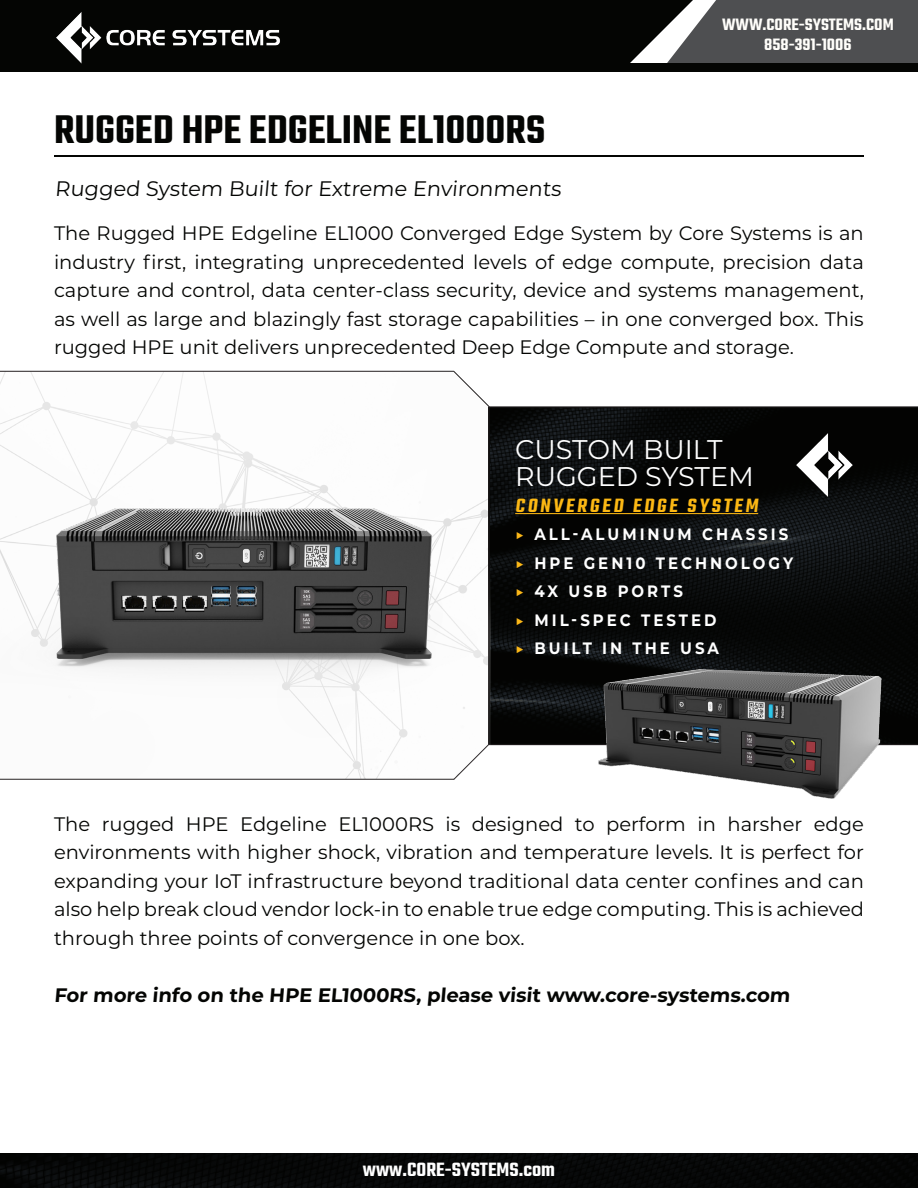
<style>
.page{position:relative;width:918px;height:1188px;background:#fff}
.page>*{position:absolute;margin:0;border:0;box-sizing:border-box;transform-origin:0 0}
.t1{font:600 43.65px "Teko";color:#040503}
.Sub_headline_16{font:27px "Montserrat";color:#fff}
.t2{font:21px "Montserrat";color:#040503}
.t3{font:600 21px "Teko";color:#fff}
.SSP-SB_10{font:600 21px "Teko";color:#fcb814}
.t4{font:19.5px/28.5px "Montserrat";color:#040503;text-align:justify}
.t5{font:700 19.5px "Montserrat";color:#040503}
.t6{font:600 18px "Teko";color:#fffefa}
.CC{font:700 16.5px "Montserrat";letter-spacing:.2em;color:#fff;scale:.91 1}
.SSP-SB_10-2{font:700 16.5px "Montserrat";letter-spacing:.2em;color:#fff;scale:.91 1}
.s1{color:#fcb818}
</style>
<div class="page">
<hr style="left:54px;top:156px;width:810px;height:1px;background:#040503">
<svg style="left:490px;top:407px;width:428px;height:338px;background:#0a0c0c"></svg>
<img style="left:568px;top:580px;width:350px;height:219px">
<img style="left:786px;top:423px;width:78px;height:78px">
<hr style="left:515px;top:513px;width:243px;height:1px;background:#fcb814">
<div style="left:0;top:63px;width:918px;height:9px;background:#040503"></div>
<div style="left:0;top:0;width:340px;height:63px;background:#040503"></div>
<img style="left:56px;top:12px;width:224px;height:51px">
<div style="left:0;top:1154px;width:918px;height:34px;background:#060707"></div>
<hr style="left:0;top:779px;width:454px;height:1px;background:#231f20">
<svg style="left:453px;top:743px;width:67px;height:37px"></svg>
<svg style="left:451px;top:370px;width:70px;height:38px"></svg>
<img style="left:0;top:371px;width:490px;height:407px">
<svg style="left:340px;top:0;width:578px;height:63px;background:#2e2e2e"></svg>
<p class="t6" style="left:722px;top:14px;width:173px">WWW.CORE-SYSTEMS.COM</p>
<p class="t1" style="left:54px;top:103px;width:493px">RUGGED HPE EDGELINE EL1000RS</p>
<p class="t2" style="left:55px;top:174px;width:510px">Rugged System Built for Extreme Environments</p>
<p class="t6" style="left:764px;top:33px;width:89px">858-391-1006</p>
<p class="t4" style="left:54px;top:218px;width:811px">The Rugged HPE Edgeline EL1000 Converged Edge System by Core Systems is an industry first, integrating unprecedented levels of edge compute, precision data capture and control, data center-class security, device and systems management, as well as large and blazingly fast storage capabilities – in one converged box. This rugged HPE unit delivers unprecedented Deep Edge Compute and storage.</p>
<p class="Sub_headline_16" style="left:515px;top:431px;width:209px">CUSTOM BUILT</p>
<p class="Sub_headline_16" style="left:515px;top:458px;width:240px">RUGGED SYSTEM</p>
<p class="SSP-SB_10" style="left:515px;top:492px;width:248px">CONVERGED EDGE SYSTEM</p>
<p class="SSP-SB_10-2" style="left:515px;top:522px;width:302px"><span class="s1">▶</span> ALL-ALUMINUM CHASSIS</p>
<p class="CC" style="left:515px;top:551px;width:307px"><span class="s1">▶</span> HPE GEN10 TECHNOLOGY</p>
<p class="CC" style="left:515px;top:579px;width:186px"><span class="s1">▶</span> 4X USB PORTS</p>
<p class="CC" style="left:515px;top:608px;width:223px"><span class="s1">▶</span> MIL-SPEC TESTED</p>
<p class="CC" style="left:515px;top:636px;width:226px"><span class="s1">▶</span> BUILT IN THE USA</p>
<p class="t4" style="left:54px;top:809px;width:812px">The rugged HPE Edgeline EL1000RS is designed to perform in harsher edge environments with higher shock, vibration and temperature levels. It is perfect for expanding your IoT infrastructure beyond traditional data center confines and can also help break cloud vendor lock-in to enable true edge computing. This is achieved through three points of convergence in one box.</p>
<p class="t5" style="left:54px;top:981px;width:740px">For more info on the HPE EL1000RS, please visit www.core-systems.com</p>
<p class="t3" style="left:363px;top:1156px;width:194px">www.CORE-SYSTEMS.com</p>
</div>
